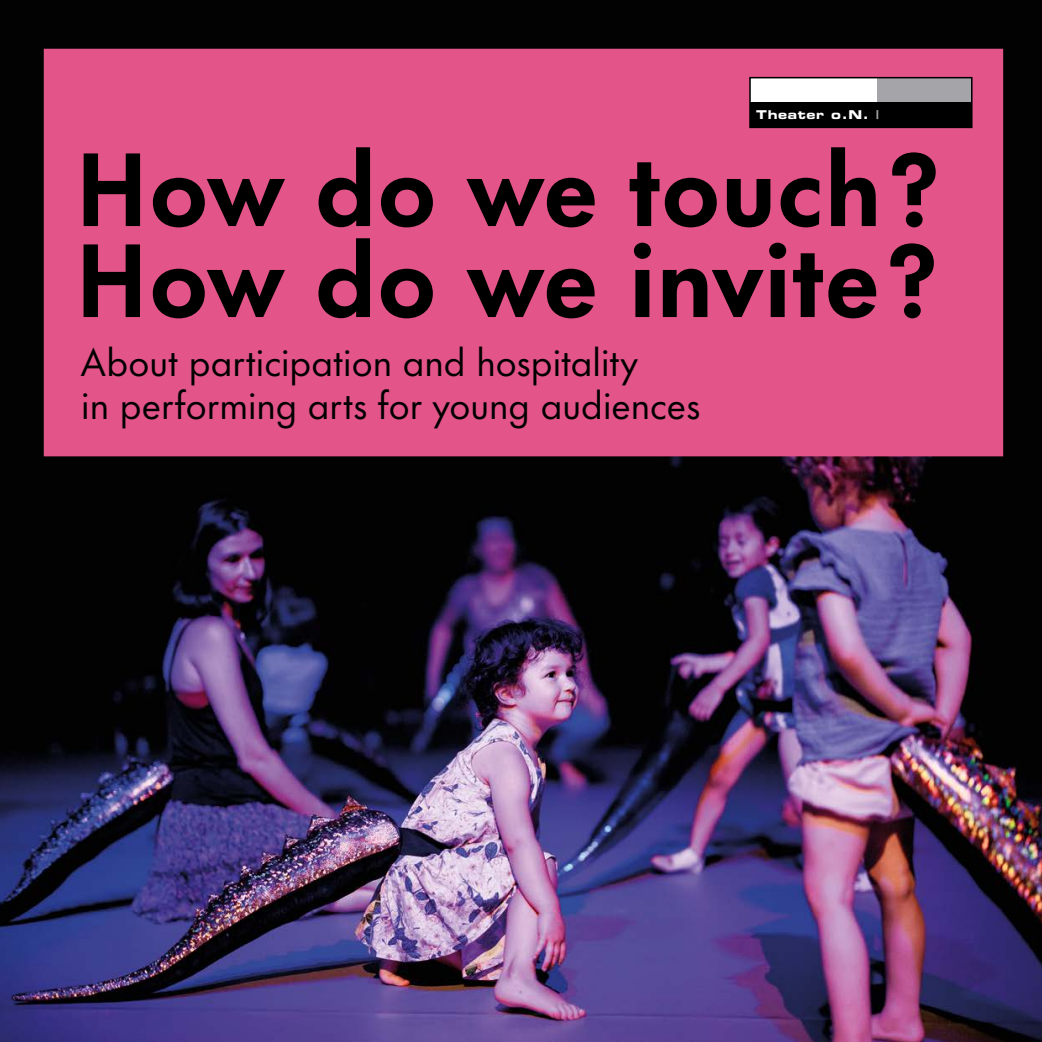
<style>
.page{position:relative;width:1042px;height:1042px;background:#fff}
.page>*{position:absolute;margin:0;border:0;box-sizing:border-box;transform-origin:0 0}
.t1{font:700 96.25px/91px "Futura Now Text";letter-spacing:-.015em;color:#000}
.t2{font:35.88px/42.9px "Futura Now Text";letter-spacing:-.015em;color:#000}
.t3{font:12.08px "Eurostile Bold Extended Two";letter-spacing:.05em;color:#fff}
.s1{color:#a5a4a8}
</style>
<div class="page">
<img style="left:0;top:0;width:1042px;height:1042px">
<div style="left:44px;top:49px;width:959px;height:407px;background:#e35489"></div>
<div style="left:876px;top:78px;width:96px;height:49px;background:#a5a4a8"></div>
<div style="left:750px;top:78px;width:126px;height:49px;background:#fff"></div>
<div style="left:750px;top:102px;width:222px;height:25px;background:#000"></div>
<div style="left:749px;top:77px;width:223px;height:51px;border:2px solid #000"></div>
<p class="t3" style="left:756px;top:106px;width:124px">Theater o.N. <span class="s1">|</span></p>
<h1 class="t1" style="left:74px;top:136px;width:868px">How do we touch?<br>How do we invite?</h1>
<p class="t2" style="left:81px;top:339px;width:621px">About participation and hospitality<br>in performing arts for young audiences</p>
</div>
